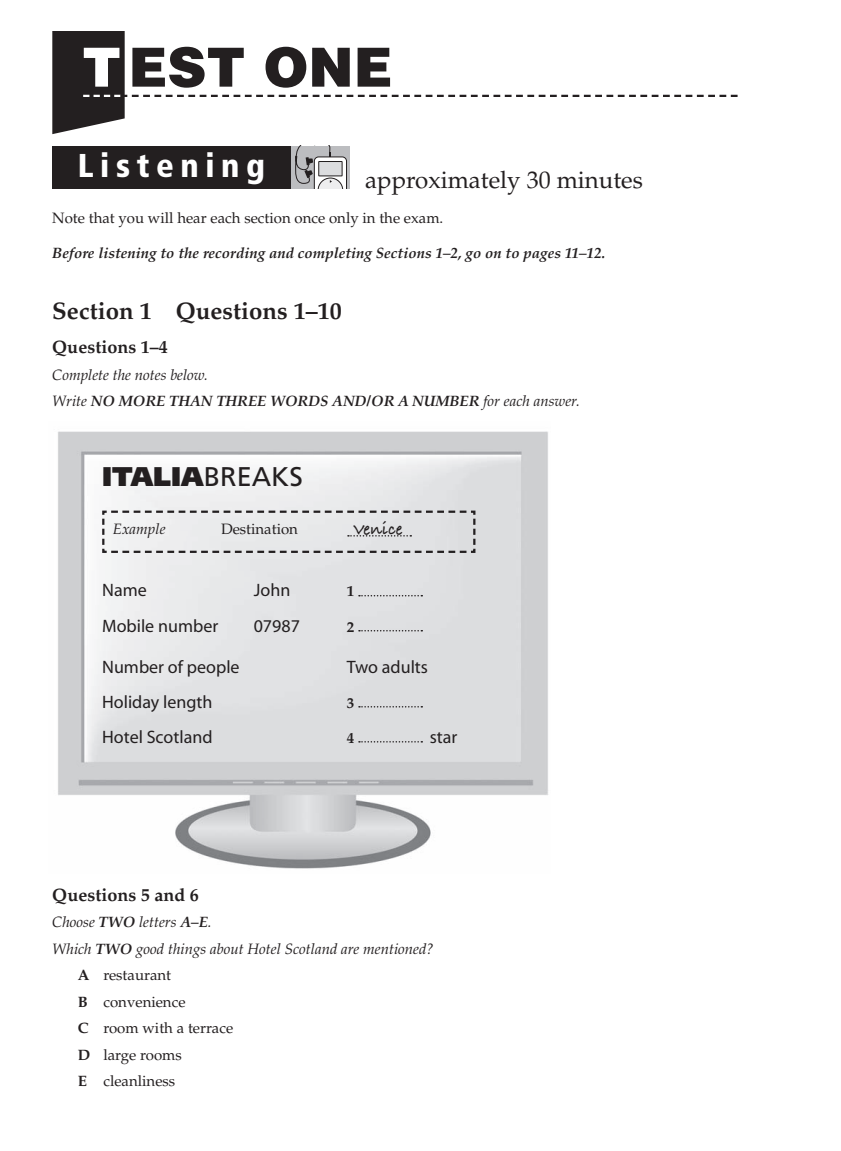
<style>
.page{position:relative;width:841px;height:1151px;background:#fff}
.page>*{position:absolute;margin:0;border:0;box-sizing:border-box;transform-origin:0 0}
.t1{font:900 54px "Helvetica";color:#231f20}
.t2{font:900 condensed 33px "Frutiger";letter-spacing:.2em;color:#fff}
.t3{font:900 27px "Frutiger";color:#231f20}
.t4{font:24px "Palatino";color:#231f20}
.t5{font:700 24px "Palatino";color:#231f20}
.t6{font:18px "Myriad";color:#231f20}
.t7{font:700 18px "Palatino";color:#231f20}
.t8{font:700 18px "Bradley Hand ITC";color:#231f20}
.t9{font:italic 15px/26.5px "Palatino";color:#231f20}
.t10{font:15px "Palatino";color:#231f20}
.t11{font:italic 700 15px "Palatino";color:#231f20}
.t12{font:700 15px "Palatino";color:#231f20}
.s1{color:#fff}
.s2{font-weight:700}
.s3{font-weight:400}
</style>
<div class="page">
<svg style="left:52px;top:31px;width:685px;height:103px"></svg>
<div style="left:290px;top:146px;width:60px;height:42px;background:#bcbdc0"></div>
<img style="left:58px;top:431px;width:490px;height:438px">
<svg style="left:295px;top:146px;width:52px;height:42px"></svg>
<div style="left:52px;top:146px;width:238px;height:42px;background:#231f20"></div>
<svg style="left:101px;top:509px;width:375px;height:45px;background:#dadadc"></svg>
<svg style="left:359px;top:595px;width:63px;height:1px"></svg>
<svg style="left:359px;top:630px;width:63px;height:1px"></svg>
<svg style="left:359px;top:706px;width:63px;height:1px"></svg>
<svg style="left:359px;top:741px;width:63px;height:1px"></svg>
<p class="t1" style="left:82px;top:48px;width:312px"><span class="s1">T</span> EST ONE</p>
<p class="t2" style="left:78px;top:152px;width:189px">Listening</p>
<p class="t4" style="left:365px;top:171px;width:279px">approximately 30 minutes</p>
<p class="t10" style="left:52px;top:212px;width:392px">Note that you will hear each section once only in the exam.</p>
<p class="t11" style="left:52px;top:247px;width:554px">Before listening to the recording and completing Sections 1–2, go on to pages 11–12.</p>
<p class="t5" style="left:52px;top:302px;width:291px">Section 1 Questions 1–10</p>
<p class="t7" style="left:52px;top:340px;width:117px">Questions 1–4</p>
<p class="t9" style="left:52px;top:363px;width:528px">Complete the notes below.<br>Write <span class="s2">NO MORE THAN THREE WORDS AND/OR A NUMBER</span> for each answer.</p>
<p class="t3" style="left:102px;top:466px;width:202px">ITALIA<span class="s3">BREAKS</span></p>
<p class="t9" style="left:113px;top:517px;width:54px">Example</p>
<p class="t10" style="left:221px;top:522px;width:78px">Destination</p>
<p class="t8" style="left:353px;top:521px;width:51px">Venice</p>
<p class="t6" style="left:102px;top:583px;width:46px">Name</p>
<p class="t6" style="left:254px;top:583px;width:38px">John</p>
<p class="t12" style="left:347px;top:585px;width:9px">1</p>
<p class="t6" style="left:102px;top:618px;width:117px">Mobile number</p>
<p class="t6" style="left:253px;top:618px;width:48px">07987</p>
<p class="t12" style="left:347px;top:620px;width:9px">2</p>
<p class="t6" style="left:102px;top:659px;width:139px">Number of people</p>
<p class="t6" style="left:347px;top:659px;width:83px">Two adults</p>
<p class="t6" style="left:102px;top:694px;width:112px">Holiday length</p>
<p class="t12" style="left:347px;top:696px;width:9px">3</p>
<p class="t6" style="left:102px;top:729px;width:112px">Hotel Scotland</p>
<p class="t12" style="left:347px;top:731px;width:9px">4</p>
<p class="t6" style="left:429px;top:729px;width:29px">star</p>
<p class="t7" style="left:52px;top:887px;width:148px">Questions 5 and 6</p>
<p class="t9" style="left:52px;top:910px;width:161px">Choose <span class="s2">TWO</span> letters <span class="s2">A–E</span>.</p>
<p class="t9" style="left:52px;top:937px;width:383px">Which <span class="s2">TWO</span> good things about Hotel Scotland are mentioned?</p>
<p class="t10" style="left:78px;top:969px;width:95px"><span class="s2">A</span> restaurant</p>
<p class="t10" style="left:78px;top:996px;width:109px"><span class="s2">B</span> convenience</p>
<p class="t10" style="left:78px;top:1022px;width:157px"><span class="s2">C</span> room with a terrace</p>
<p class="t10" style="left:78px;top:1049px;width:105px"><span class="s2">D</span> large rooms</p>
<p class="t10" style="left:78px;top:1075px;width:99px"><span class="s2">E</span> cleanliness</p>
</div>
